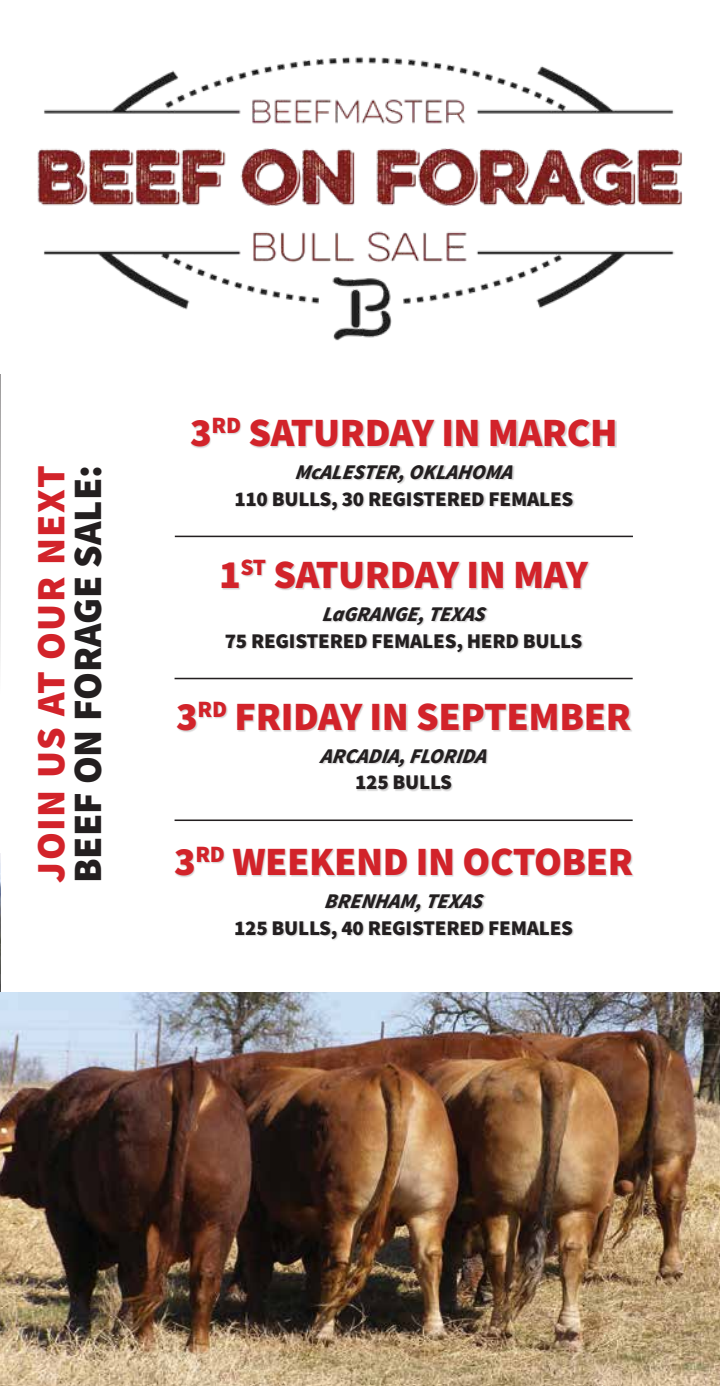
<style>
.page{position:relative;width:720px;height:1386px;background:#fff}
.page>*{position:absolute;margin:0;border:0;box-sizing:border-box;transform-origin:0 0}
.t1{font:900 40.25px "Source Sans Pro";letter-spacing:-.01em;color:#d2232a}
.t2{font:900 40.25px "Source Sans Pro";color:#231f20}
.t3{font:900 40.25px "Source Sans Pro";letter-spacing:.04em;color:#d2232a}
.t4{font:900 21px "Source Sans Pro";letter-spacing:-.01em;color:#231f20}
.t5{font:italic 900 21px "Source Sans Pro";letter-spacing:-.01em;color:#231f20}
</style>
<div class="page">
<hr style="left:0;top:374px;width:1px;height:322px;background:#231f20">
<img style="left:0;top:853px;width:1px;height:139px">
<img style="left:0;top:992px;width:719px;height:394px">
<div style="left:191px;top:418px;width:425px;height:31px;background:#231f20;opacity:.2"></div>
<div style="left:236px;top:465px;width:338px;height:47px;background:#231f20;opacity:.2"></div>
<hr style="left:175px;top:536px;width:457px;height:1px;background:#231f20">
<div style="left:222px;top:560px;width:368px;height:31px;background:#231f20;opacity:.2"></div>
<div style="left:226px;top:607px;width:357px;height:47px;background:#231f20;opacity:.2"></div>
<hr style="left:174px;top:678px;width:458px;height:1px;background:#231f20">
<div style="left:177px;top:702px;width:455px;height:31px;background:#231f20;opacity:.2"></div>
<div style="left:319px;top:749px;width:169px;height:43px;background:#231f20;opacity:.2"></div>
<hr style="left:174px;top:820px;width:458px;height:1px;background:#231f20">
<div style="left:175px;top:847px;width:459px;height:31px;background:#231f20;opacity:.2"></div>
<div style="left:235px;top:894px;width:339px;height:47px;background:#231f20;opacity:.2"></div>
<img style="left:37px;top:57px;width:645px;height:284px">
<h1 class="t3" style="left:23px;top:883px;width:419px;rotate:-90deg">JOIN US AT OUR NEXT</h1>
<h1 class="t2" style="left:60px;top:883px;width:420px;rotate:-90deg">BEEF ON FORAGE SALE:</h1>
<h1 class="t1" style="left:190px;top:405px;width:429px">3<sup>RD</sup> SATURDAY IN MARCH</h1>
<p class="t5" style="left:295px;top:457px;width:219px">McA LESTER, OKLA HOMA</p>
<p class="t4" style="left:234px;top:484px;width:340px">110 BULLS, 30 REGISTERED FEMALES</p>
<h1 class="t1" style="left:219px;top:547px;width:370px">1<sup>ST</sup> SATURDAY IN MAY</h1>
<p class="t5" style="left:322px;top:600px;width:168px">LaGRANGE, TEXAS</p>
<p class="t4" style="left:225px;top:626px;width:359px">75 REGISTERED FEMALES, HERD BULLS</p>
<h1 class="t1" style="left:176px;top:689px;width:456px">3<sup>RD</sup> FRIDAY IN SEPTEMBER</h1>
<p class="t5" style="left:320px;top:741px;width:168px">ARCADIA, FLORIDA</p>
<p class="t4" style="left:355px;top:768px;width:98px">125 BULLS</p>
<h1 class="t1" style="left:174px;top:834px;width:460px">3<sup>RD</sup> WEEKEND IN OCTOBER</h1>
<p class="t5" style="left:324px;top:887px;width:163px">BRENHA M, TEXAS</p>
<p class="t4" style="left:234px;top:913px;width:340px">125 BULLS, 40 REGISTERED FEMALES</p>
</div>
